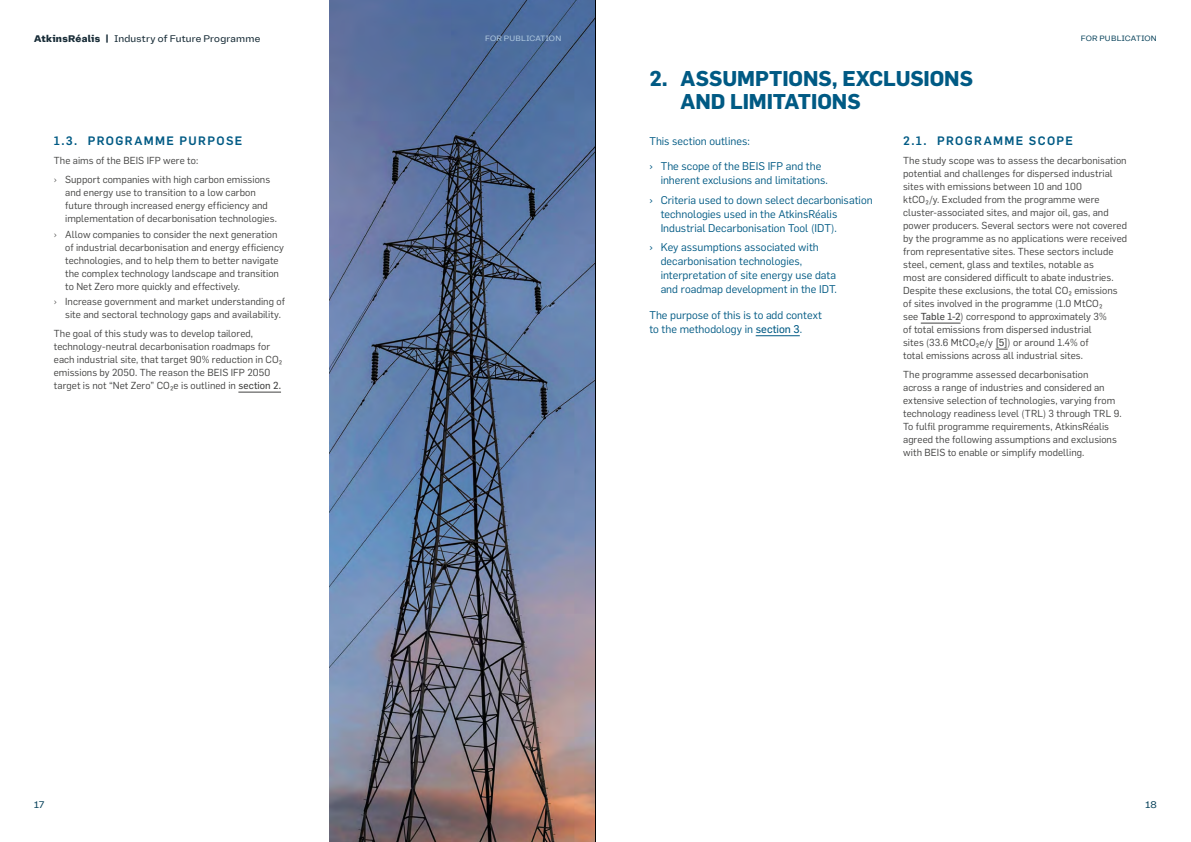
<style>
.page{position:relative;width:1191px;height:842px;background:#fff}
.page>*{position:absolute;margin:0;border:0;box-sizing:border-box;transform-origin:0 0}
.NUM_Section_Header_-_H2{font:700 21px/23px "Flama";letter-spacing:-.005em;color:#005a84}
.NUM_Section_Sub-header_-_H3{font:500 12px "Flama";letter-spacing:.11em;color:#005a84}
.Intro_Bullets_-_P{font:11px/14px "Flama";color:#005a84}
.Intro_Paragraph_-_P{font:11px/14px "Flama";color:#005a84}
.Body_-_P{font:10px/13px "Flama";letter-spacing:.005em;color:#424241}
.Bullets_-_P{font:10px/13px "Flama";letter-spacing:.005em;color:#424241}
.t1{font:10px "Bienvenue";letter-spacing:.02em;color:#192d38}
.t2{font:10px "Bienvenue";color:#0c455d}
.t3{font:8px "Bienvenue";letter-spacing:.035em;color:#0c455d}
.t4{font:8px "Bienvenue";letter-spacing:.035em;color:#afc9e0}
.s1{font-weight:700}
.s2{font-weight:300}
.s3{font-family:"Flama Basic"}
</style>
<div class="page">
<img style="left:329px;top:0;width:266px;height:842px">
<hr style="left:595px;top:0;width:1px;height:842px;background:#000">
<hr style="left:238px;top:392px;width:43px;height:1px;background:#424241">
<hr style="left:755px;top:335px;width:45px;height:1px;background:#005a84">
<hr style="left:920px;top:323px;width:40px;height:1px;background:#424241">
<svg style="left:995px;top:349px;width:12px;height:1px"></svg>
<p class="t1" style="left:34px;top:31px;width:228px"><span class="s1">AtkinsRéalis |</span> Industry of Future Programme</p>
<p class="t4" style="left:485px;top:33px;width:78px">FOR PUBLICATION</p>
<h3 class="NUM_Section_Sub-header_-_H3" style="left:54px;top:132px;width:190px">1.3. PROGRAMME PURPOSE</h3>
<p class="Body_-_P" style="left:54px;top:153px;width:146px">The aims of the BEIS IFP were to:</p>
<p class="Bullets_-_P" style="left:65px;top:172px;width:213px;text-indent:-11px"><span class="s2">›</span> Support companies with high carbon emissions and energy use to transition to a low carbon future through increased energy efficiency and implementation of decarbonisation technologies.</p>
<p class="Bullets_-_P" style="left:65px;top:227px;width:220px;text-indent:-11px"><span class="s2">›</span> Allow companies to consider the next generation of industrial decarbonisation and energy efficiency technologies, and to help them to better navigate the complex technology landscape and transition to Net Zero more quickly and effectively.</p>
<p class="Bullets_-_P" style="left:65px;top:295px;width:221px;text-indent:-11px"><span class="s2">›</span> Increase government and market understanding of site and sectoral technology gaps and availability.</p>
<p class="Body_-_P" style="left:54px;top:326px;width:230px">The goal of this study was to develop tailored, technology‑neutral decarbonisation roadmaps for each industrial site, that target 90% reduction in CO₂ emissions by 2050. The reason the BEIS IFP 2050 target is not “Net Zero” CO₂e is outlined in <span class="s3">section 2.</span></p>
<p class="t3" style="left:1080px;top:33px;width:78px">FOR PUBLICATION</p>
<h2 class="NUM_Section_Header_-_H2" style="left:680px;top:65px;width:294px;text-indent:-31px">2. ASSUMPTIONS, EXCLUSIONS<br>AND LIMITATIONS</h2>
<p class="Intro_Paragraph_-_P" style="left:649px;top:133px;width:102px">This section outlines:</p>
<p class="Intro_Bullets_-_P" style="left:660px;top:158px;width:169px;text-indent:-11px">› The scope of the BEIS IFP and the inherent exclusions and limitations.</p>
<p class="Intro_Bullets_-_P" style="left:660px;top:192px;width:213px;text-indent:-11px">› Criteria used to down select decarbonisation technologies used in the AtkinsRéalis<br>Industrial Decarbonisation Tool (IDT).</p>
<p class="Intro_Bullets_-_P" style="left:660px;top:240px;width:178px;text-indent:-11px">› Key assumptions associated with decarbonisation technologies, interpretation of site energy use data and roadmap development in the IDT.</p>
<p class="Intro_Paragraph_-_P" style="left:649px;top:307px;width:174px">The purpose of this is to add context to the methodology in <span class="s3">section 3</span>.</p>
<h3 class="NUM_Section_Sub-header_-_H3" style="left:903px;top:132px;width:171px">2.1. PROGRAMME SCOPE</h3>
<p class="Body_-_P" style="left:903px;top:153px;width:226px">The study scope was to assess the decarbonisation potential and challenges for dispersed industrial sites with emissions between 10 and 100<br>ktCO₂/y. Excluded from the programme were cluster‑associated sites, and major oil, gas, and power producers. Several sectors were not covered by the programme as no applications were received from representative sites. These sectors include steel, cement, glass and textiles, notable as<br>most are considered difficult to abate industries.<br>Despite these exclusions, the total CO₂ emissions of sites involved in the programme (1.0 MtCO₂<br>see <span class="s3">Table 1‑2</span>) correspond to approximately 3%<br>of total emissions from dispersed industrial<br>sites (33.6 MtCO₂e/y <span class="s3">[5]</span>) or around 1.4% of<br>total emissions across all industrial sites.</p>
<p class="Body_-_P" style="left:903px;top:367px;width:220px">The programme assessed decarbonisation<br>across a range of industries and considered an extensive selection of technologies, varying from technology readiness level (TRL) 3 through TRL 9.<br>To fulfil programme requirements, AtkinsRéalis agreed the following assumptions and exclusions with BEIS to enable or simplify modelling.</p>
<p class="t2" style="left:34px;top:798px;width:12px">17</p>
<p class="t2" style="left:1145px;top:798px;width:13px">18</p>
</div>
